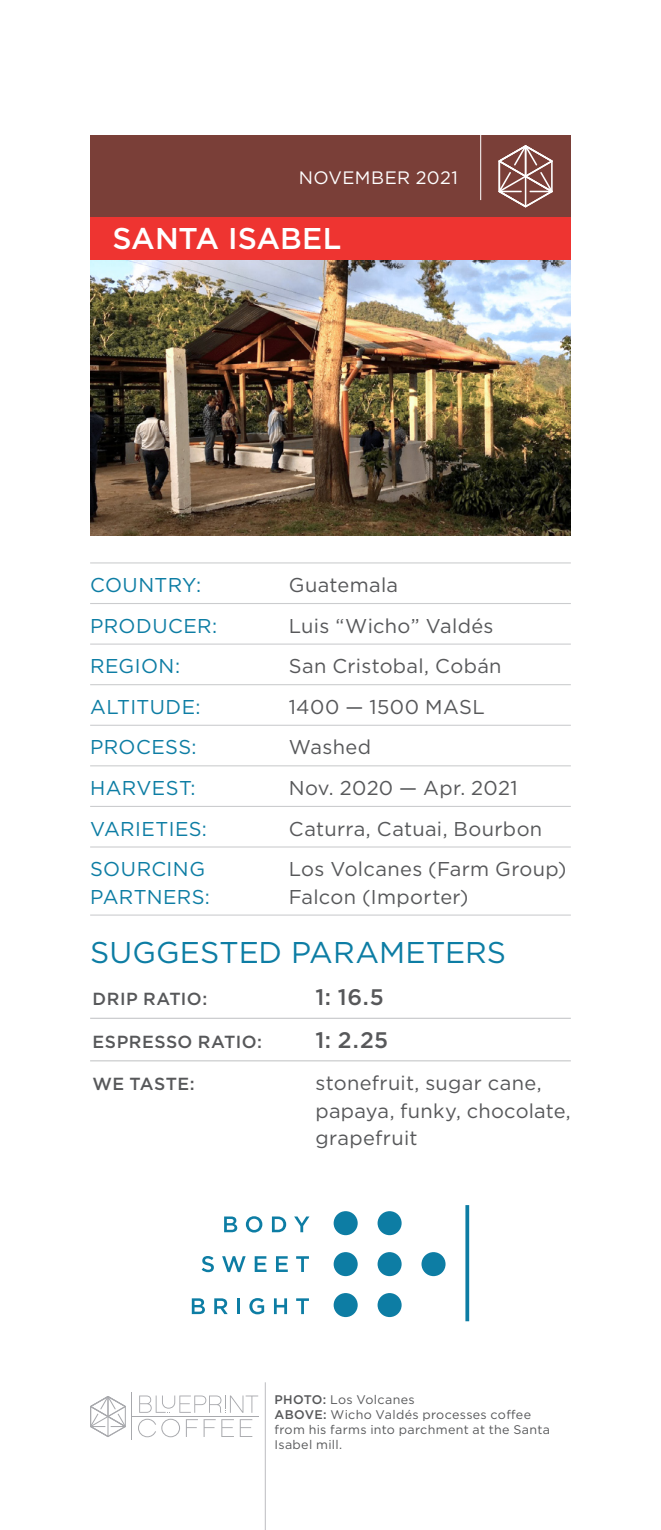
<style>
.page{position:relative;width:661px;height:1530px;background:#fff}
.page>*{position:absolute;margin:0;border:0;box-sizing:border-box;transform-origin:0 0}
.t1{font:30px "Gotham";color:#0d7da4}
.t2{font:500 30px "Gotham";color:#fff}
.t3{font:500 22.5px "Gotham";color:#57585a}
.t4{font:20px/27.5px "Gotham";letter-spacing:.015em;color:#57585a}
.t5{font:20px "Gotham";letter-spacing:.02em;color:#0d7da4}
.t6{font:18px "Gotham";letter-spacing:.02em;color:#fff}
.t7{font:500 17.5px "Gotham";letter-spacing:.025em;color:#57585a}
.t8{font:12.5px/15px "Gotham";letter-spacing:.025em;color:#57585a}
.s1{font-weight:500}
</style>
<div class="page">
<div style="left:90px;top:135px;width:480px;height:83px;background:#7a3f38"></div>
<img style="left:90px;top:260px;width:480px;height:276px">
<hr style="left:90px;top:562px;width:480px;height:1px;background:#cbccce">
<hr style="left:90px;top:603px;width:480px;height:1px;background:#cbccce">
<hr style="left:90px;top:644px;width:480px;height:1px;background:#cbccce">
<hr style="left:90px;top:684px;width:480px;height:1px;background:#cbccce">
<hr style="left:90px;top:725px;width:480px;height:1px;background:#cbccce">
<hr style="left:90px;top:765px;width:480px;height:1px;background:#cbccce">
<hr style="left:90px;top:806px;width:480px;height:1px;background:#cbccce">
<hr style="left:90px;top:846px;width:480px;height:2px;background:#cbccce">
<hr style="left:90px;top:915px;width:480px;height:1px;background:#cbccce">
<div style="left:90px;top:218px;width:480px;height:42px;background:#ee3431"></div>
<svg style="left:498px;top:145px;width:54px;height:62px"></svg>
<hr style="left:479px;top:134px;width:1px;height:66px;background:#fff">
<hr style="left:90px;top:1018px;width:480px;height:1px;background:#cbccce">
<hr style="left:90px;top:1060px;width:480px;height:1px;background:#cbccce">
<hr style="left:465px;top:1205px;width:3px;height:116px;background:#0d7da4">
<div style="left:377px;top:1293px;width:24px;height:24px;background:#0d7da4;border-radius:50%"></div>
<div style="left:333px;top:1293px;width:24px;height:24px;background:#0d7da4;border-radius:50%"></div>
<div style="left:421px;top:1252px;width:24px;height:24px;background:#0d7da4;border-radius:50%"></div>
<div style="left:377px;top:1252px;width:24px;height:24px;background:#0d7da4;border-radius:50%"></div>
<div style="left:333px;top:1252px;width:24px;height:24px;background:#0d7da4;border-radius:50%"></div>
<div style="left:377px;top:1211px;width:24px;height:24px;background:#0d7da4;border-radius:50%"></div>
<div style="left:333px;top:1211px;width:24px;height:24px;background:#0d7da4;border-radius:50%"></div>
<svg style="left:224px;top:1217px;width:13px;height:15px"></svg>
<svg style="left:246px;top:1216px;width:16px;height:17px"></svg>
<svg style="left:272px;top:1217px;width:14px;height:15px"></svg>
<svg style="left:294px;top:1217px;width:15px;height:15px"></svg>
<svg style="left:201px;top:1256px;width:13px;height:16px"></svg>
<svg style="left:222px;top:1256px;width:23px;height:16px"></svg>
<svg style="left:254px;top:1256px;width:12px;height:16px"></svg>
<svg style="left:276px;top:1256px;width:11px;height:16px"></svg>
<svg style="left:296px;top:1256px;width:12px;height:16px"></svg>
<svg style="left:192px;top:1298px;width:13px;height:16px"></svg>
<svg style="left:214px;top:1298px;width:13px;height:16px"></svg>
<svg style="left:237px;top:1298px;width:2px;height:16px"></svg>
<svg style="left:249px;top:1298px;width:15px;height:16px"></svg>
<svg style="left:274px;top:1298px;width:13px;height:16px"></svg>
<svg style="left:296px;top:1298px;width:12px;height:16px"></svg>
<svg style="left:139px;top:1396px;width:119px;height:17px"></svg>
<svg style="left:138px;top:1419px;width:42px;height:18px"></svg>
<svg style="left:186px;top:1419px;width:29px;height:18px"></svg>
<svg style="left:221px;top:1419px;width:31px;height:18px"></svg>
<hr style="left:131px;top:1393px;width:1px;height:47px;background:#a8a9ad">
<hr style="left:132px;top:1416px;width:126px;height:1px;background:#a8a9ad">
<svg style="left:90px;top:1396px;width:36px;height:41px"></svg>
<hr style="left:264px;top:1382px;width:1px;height:148px;background:#bcbdc0">
<p class="t6" style="left:298px;top:166px;width:160px">NOVEMBER 2021</p>
<p class="t2" style="left:112px;top:219px;width:230px">SANTA ISABEL</p>
<p class="t5" style="left:90px;top:572px;width:112px">COUNTRY:</p>
<p class="t4" style="left:288px;top:571px;width:111px">Guatemala</p>
<p class="t5" style="left:90px;top:613px;width:128px">PRODUCER:</p>
<p class="t4" style="left:288px;top:611px;width:206px">Luis “Wicho” Valdés</p>
<p class="t5" style="left:90px;top:653px;width:91px">REGION:</p>
<p class="t4" style="left:288px;top:652px;width:214px">San Cristobal, Cobán</p>
<p class="t5" style="left:90px;top:694px;width:112px">ALTITUDE:</p>
<p class="t4" style="left:288px;top:693px;width:197px">1400 — 1500 MASL</p>
<p class="t5" style="left:90px;top:735px;width:108px">PROCESS:</p>
<p class="t4" style="left:288px;top:733px;width:84px">Washed</p>
<p class="t5" style="left:90px;top:775px;width:107px">HARVEST:</p>
<p class="t4" style="left:288px;top:774px;width:230px">Nov. 2020 — Apr. 2021</p>
<p class="t5" style="left:90px;top:816px;width:118px">VARIETIES:</p>
<p class="t4" style="left:288px;top:814px;width:255px">Caturra, Catuai, Bourbon</p>
<p class="t5" style="left:90px;top:856px;width:116px">SOURCING</p>
<p class="t4" style="left:288px;top:855px;width:279px">Los Volcanes (Farm Group)</p>
<p class="t5" style="left:90px;top:884px;width:121px">PARTNERS:</p>
<p class="t4" style="left:288px;top:882px;width:181px">Falcon (Importer)</p>
<p class="t1" style="left:90px;top:933px;width:417px">SUGGESTED PARAMETERS</p>
<p class="t7" style="left:92px;top:988px;width:116px">DRIP RATIO:</p>
<p class="t3" style="left:315px;top:983px;width:70px">1: 16.5</p>
<p class="t7" style="left:92px;top:1030px;width:171px">ESPRESSO RATIO:</p>
<p class="t3" style="left:315px;top:1025px;width:74px">1: 2.25</p>
<p class="t7" style="left:92px;top:1073px;width:103px">WE TASTE:</p>
<p class="t4" style="left:315px;top:1069px;width:257px">stonefruit, sugar cane, papaya, funky, chocolate, grapefruit</p>
<p class="t8" style="left:274px;top:1392px;width:277px"><span class="s1">PHOTO:</span> Los Volcanes<br><span class="s1">ABOVE:</span> Wicho Valdés processes coffee from his farms into parchment at the Santa<br>Isabel mill.</p>
</div>
